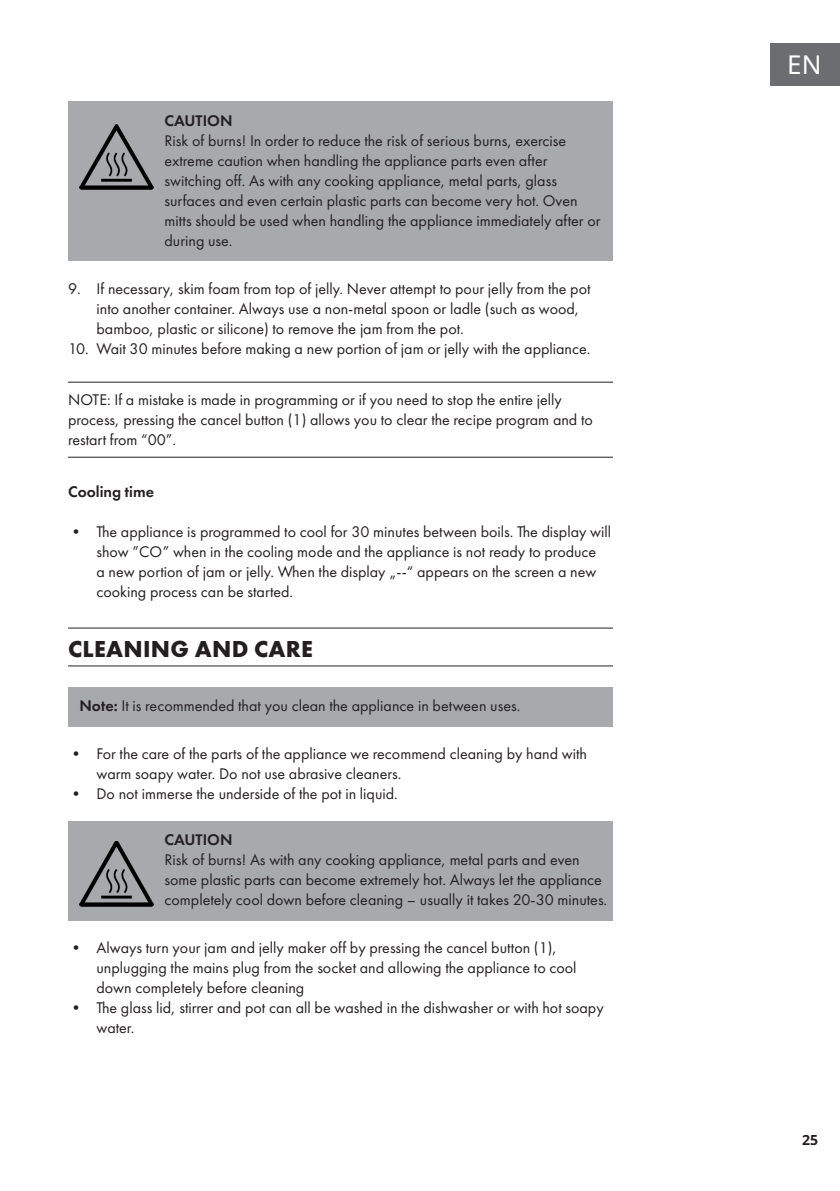
<style>
.page{position:relative;width:840px;height:1191px;background:#fff}
.page>*{position:absolute;margin:0;border:0;box-sizing:border-box;transform-origin:0 0}
.t1{font:26px "Noto Sans";color:#fff}
.t2{font:700 24px "Futura PTW08";letter-spacing:.01em;color:#231f20}
.t3{font:16px/20px "Futura PTW08";color:#231f20}
.t4{font:600 16px "Futura PTW08";color:#231f20}
.t5{font:700 14px "Noto Sans";color:#231f20}
.s1{font-weight:600}
</style>
<div class="page">
<div style="left:770px;top:43px;width:69px;height:42px;background:#6c6d70"></div>
<div style="left:68px;top:102px;width:544px;height:159px;background:#a8a9ad"></div>
<hr style="left:68px;top:382px;width:544px;height:1px;background:#231f20">
<hr style="left:68px;top:457px;width:544px;height:1px;background:#231f20">
<hr style="left:68px;top:627px;width:544px;height:1px;background:#231f20">
<hr style="left:68px;top:665px;width:544px;height:1px;background:#231f20">
<div style="left:68px;top:687px;width:544px;height:39px;background:#a8a9ad"></div>
<div style="left:68px;top:821px;width:544px;height:99px;background:#a8a9ad"></div>
<img style="left:79px;top:125px;width:74px;height:64px">
<img style="left:79px;top:841px;width:74px;height:65px">
<p class="t4" style="left:164px;top:110px;width:69px">CAUTION</p>
<p class="t3" style="left:164px;top:130px;width:437px">Risk of burns! In order to reduce the risk of serious burns, exercise extreme caution when handling the appliance parts even after switching off. As with any cooking appliance, metal parts, glass surfaces and even certain plastic parts can become very hot. Oven mitts should be used when handling the appliance immediately after or during use.</p>
<p class="t3" style="left:96px;top:278px;width:495px;text-indent:-28px">9. If necessary, skim foam from top of jelly. Never attempt to pour jelly from the pot into another container. Always use a non-metal spoon or ladle (such as wood, bamboo, plastic or silicone) to remove the jam from the pot.</p>
<p class="t3" style="left:68px;top:338px;width:523px">10. Wait 30 minutes before making a new portion of jam or jelly with the appliance.</p>
<p class="t3" style="left:68px;top:390px;width:526px">NOTE: If a mistake is made in programming or if you need to stop the entire jelly process, pressing the cancel button (1) allows you to clear the recipe program and to restart from “00”.</p>
<p class="t4" style="left:68px;top:481px;width:87px">Cooling time</p>
<p class="t3" style="left:96px;top:521px;width:516px;text-indent:-28px">• The appliance is programmed to cool for 30 minutes between boils. The display will show ”CO” when in the cooling mode and the appliance is not ready to produce<br>a new portion of jam or jelly. When the display „--“ appears on the screen a new cooking process can be started.</p>
<h2 class="t2" style="left:68px;top:633px;width:246px">CLEANING AND CARE</h2>
<p class="t3" style="left:79px;top:695px;width:442px"><span class="s1">Note:</span> It is recommended that you clean the appliance in between uses.</p>
<p class="t3" style="left:96px;top:744px;width:492px;text-indent:-28px">• For the care of the parts of the appliance we recommend cleaning by hand with warm soapy water. Do not use abrasive cleaners.</p>
<p class="t3" style="left:68px;top:784px;width:331px">• Do not immerse the underside of the pot in liquid.</p>
<p class="t4" style="left:164px;top:829px;width:69px">CAUTION</p>
<p class="t3" style="left:164px;top:849px;width:444px">Risk of burns! As with any cooking appliance, metal parts and even some plastic parts can become extremely hot. Always let the appliance completely cool down before cleaning – usually it takes 20-30 minutes.</p>
<p class="t3" style="left:96px;top:938px;width:481px;text-indent:-28px">• Always turn your jam and jelly maker off by pressing the cancel button (1), unplugging the mains plug from the socket and allowing the appliance to cool down completely before cleaning</p>
<p class="t3" style="left:96px;top:998px;width:508px;text-indent:-28px">• The glass lid, stirrer and pot can all be washed in the dishwasher or with hot soapy water.</p>
<h1 class="t1" style="left:786px;top:46px;width:36px">EN</h1>
<p class="t5" style="left:801px;top:1130px;width:18px">25</p>
</div>
